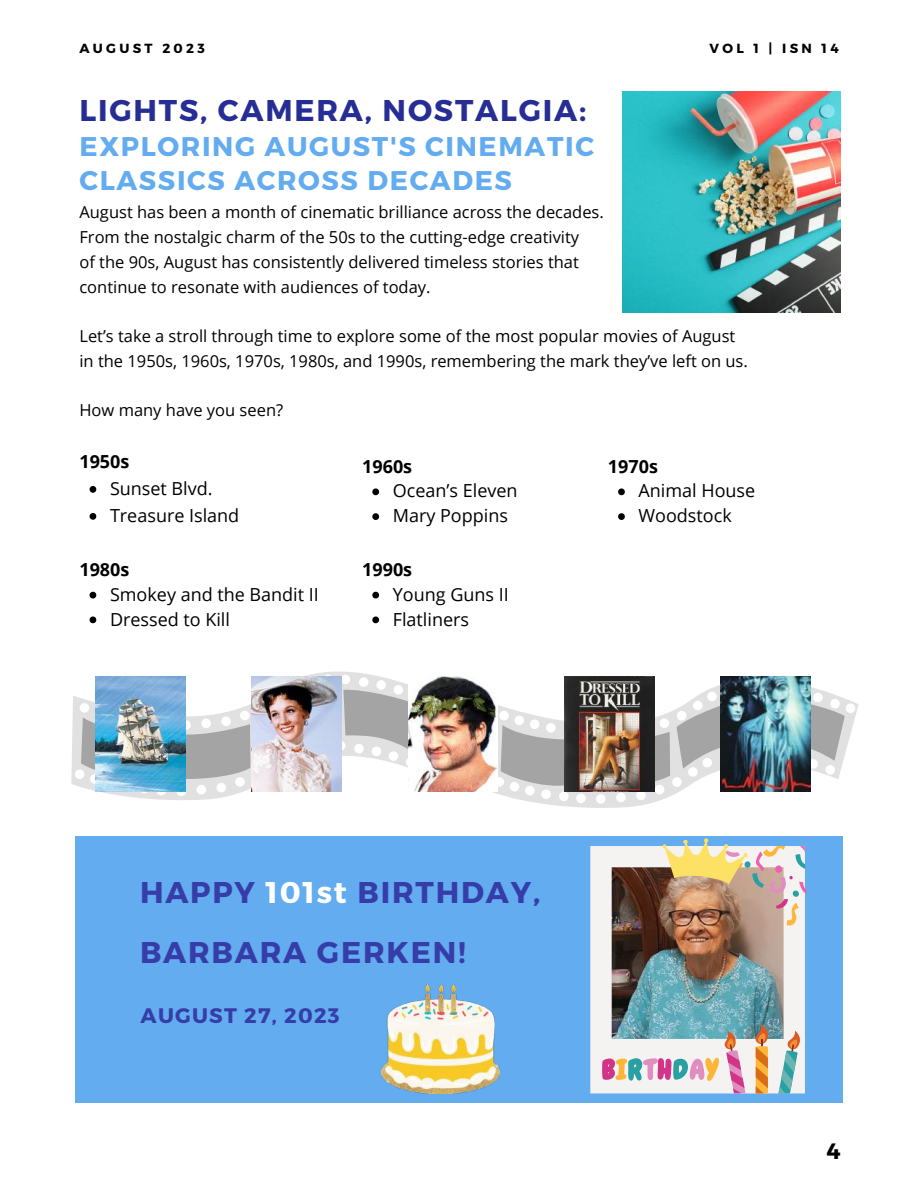
<style>
.page{position:relative;width:918px;height:1188px;background:#fff}
.page>*{position:absolute;margin:0;border:0;box-sizing:border-box;transform-origin:0 0}
.t1{font:700 30px/59.7px "Montserrat";letter-spacing:.06em;color:#363da8}
.t2{font:700 30px "Montserrat";letter-spacing:.06em;color:#262d94}
.t3{font:700 27px/33.8px "Montserrat";letter-spacing:.06em;color:#63acef}
.t4{font:700 22.2px "Montserrat";color:#000}
.t5{font:700 21px "Montserrat";letter-spacing:.06em;color:#363da8}
.t6{font:18px/24.8px "Open Sans";color:#000}
.t7{font:700 18px "Open Sans";color:#000}
.t8{font:16.5px/24.8px "Open Sans";color:#000}
.t9{font:700 13.2px "Montserrat";letter-spacing:.25em;color:#000}
.s1{color:#fff}
</style>
<div class="page">
<svg style="left:90px;top:486px;width:6px;height:7px"></svg>
<svg style="left:90px;top:513px;width:6px;height:7px"></svg>
<img style="left:622px;top:92px;width:218px;height:220px">
<div style="left:75px;top:837px;width:768px;height:266px;background:#63acef"></div>
<svg style="left:71px;top:671px;width:368px;height:129px"></svg>
<svg style="left:81px;top:718px;width:15px;height:66px"></svg>
<svg style="left:186px;top:724px;width:64px;height:57px;background:#b1b1b1"></svg>
<svg style="left:343px;top:689px;width:65px;height:64px;background:#b8b8b8"></svg>
<img style="left:252px;top:677px;width:90px;height:114px">
<img style="left:96px;top:677px;width:90px;height:114px">
<svg style="left:493px;top:679px;width:366px;height:129px"></svg>
<svg style="left:501px;top:725px;width:64px;height:66px;background:#b6b6b6"></svg>
<svg style="left:655px;top:732px;width:15px;height:57px"></svg>
<svg style="left:677px;top:698px;width:44px;height:71px;background:#bdbdbd"></svg>
<svg style="left:811px;top:696px;width:34px;height:65px;background:#bdbdbd"></svg>
<img style="left:408px;top:677px;width:90px;height:114px">
<img style="left:565px;top:677px;width:90px;height:114px">
<img style="left:721px;top:677px;width:90px;height:114px">
<img style="left:590px;top:846px;width:215px;height:247px">
<svg style="left:755px;top:1024px;width:13px;height:69px"></svg>
<svg style="left:778px;top:1031px;width:22px;height:62px"></svg>
<svg style="left:725px;top:1031px;width:20px;height:62px"></svg>
<svg style="left:602px;top:1058px;width:117px;height:23px;background:#c7abb0"></svg>
<img style="left:662px;top:836px;width:144px;height:90px">
<img style="left:381px;top:983px;width:118px;height:111px">
<svg style="left:372px;top:488px;width:7px;height:7px"></svg>
<svg style="left:372px;top:513px;width:7px;height:7px"></svg>
<svg style="left:618px;top:488px;width:7px;height:7px"></svg>
<svg style="left:618px;top:513px;width:7px;height:7px"></svg>
<svg style="left:90px;top:592px;width:6px;height:6px"></svg>
<svg style="left:90px;top:616px;width:6px;height:7px"></svg>
<svg style="left:372px;top:592px;width:7px;height:6px"></svg>
<svg style="left:372px;top:616px;width:7px;height:7px"></svg>
<p class="t9" style="left:79px;top:40px;width:127px">AUGUST 2023</p>
<p class="t9" style="left:709px;top:39px;width:131px">VOL 1 | ISN 14</p>
<h1 class="t2" style="left:80px;top:91px;width:508px">LIGHTS, CAMERA, NOSTALGIA:</h1>
<h2 class="t3" style="left:80px;top:128px;width:516px">EXPLORING AUGUST'S CINEMATIC<br>CLASSICS ACROSS DECADES</h2>
<p class="t8" style="left:79px;top:199px;width:526px">August has been a month of cinematic brilliance across the decades.<br>From the nostalgic charm of the 50s to the cutting-edge creativity<br>of the 90s, August has consistently delivered timeless stories that continue to resonate with audiences of today.</p>
<p class="t8" style="left:79px;top:323px;width:670px">Let’s take a stroll through time to explore some of the most popular movies of August in the 1950s, 1960s, 1970s, 1980s, and 1990s, remembering the mark they’ve left on us.</p>
<p class="t8" style="left:79px;top:397px;width:205px">How many have you seen?</p>
<p class="t7" style="left:79px;top:449px;width:51px">1950s</p>
<p class="t7" style="left:362px;top:454px;width:51px">1960s</p>
<p class="t7" style="left:608px;top:454px;width:51px">1970s</p>
<p class="t6" style="left:110px;top:475px;width:131px;line-height:27px">Sunset Blvd.<br>Treasure Island</p>
<p class="t6" style="left:393px;top:478px;width:126px">Ocean’s Eleven<br>Mary Poppins</p>
<p class="t6" style="left:639px;top:478px;width:118px">Animal House<br>Woodstock</p>
<p class="t7" style="left:79px;top:557px;width:51px">1980s</p>
<p class="t7" style="left:362px;top:557px;width:51px">1990s</p>
<p class="t6" style="left:110px;top:581px;width:210px">Smokey and the Bandit II<br>Dressed to Kill</p>
<p class="t6" style="left:393px;top:581px;width:117px">Young Guns II<br>Flatliners</p>
<h1 class="t1" style="left:140px;top:861px;width:402px">HAPPY <span class="s1">101st</span> BIRTHDAY,<br>BARBARA GERKEN!</h1>
<p class="t5" style="left:141px;top:1002px;width:201px">AUGUST 27, 2023</p>
<h3 class="t4" style="left:826px;top:1137px;width:16px">4</h3>
</div>
